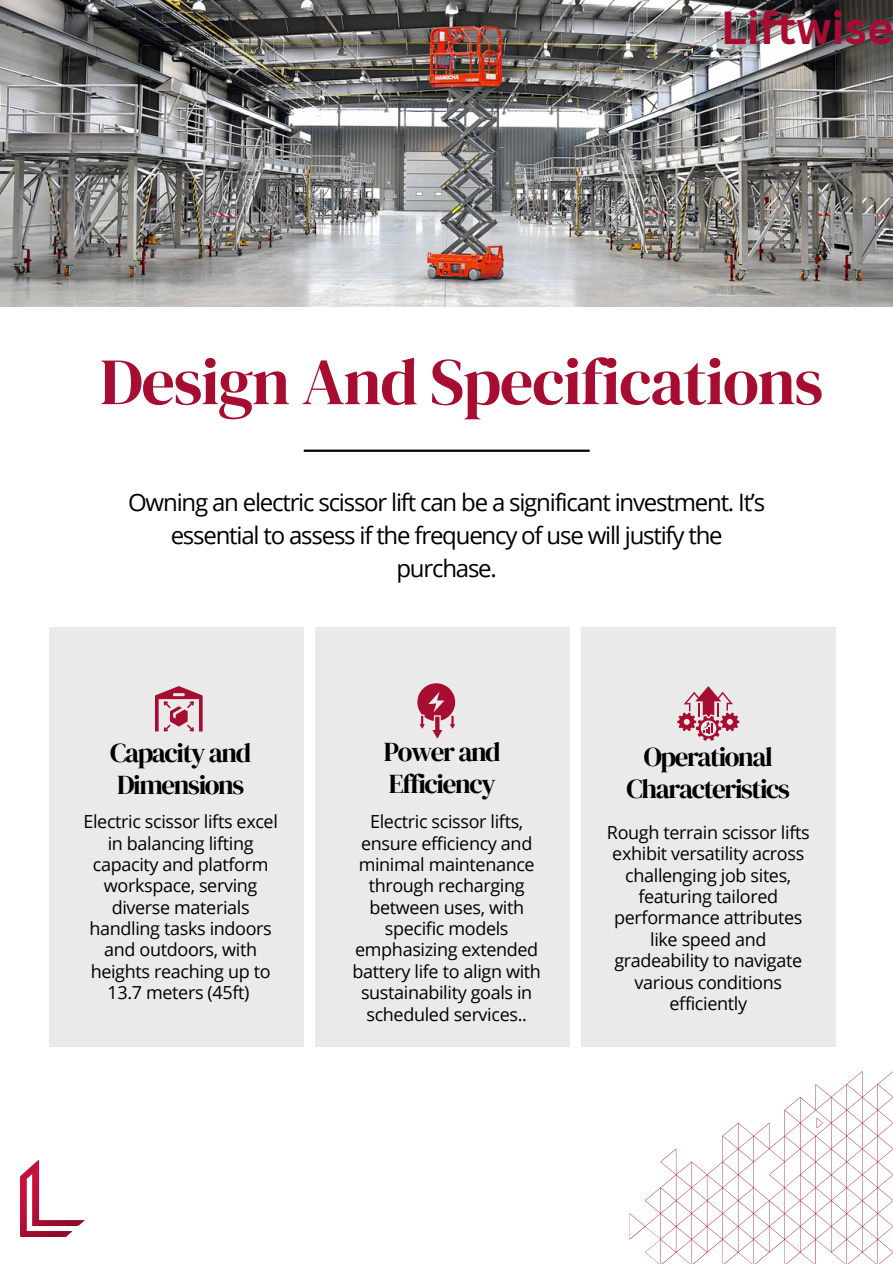
<style>
.page{position:relative;width:893px;height:1264px;background:#fff}
.page>*{position:absolute;margin:0;border:0;box-sizing:border-box;transform-origin:0 0}
.t1{font:66px "DM Serif Display";letter-spacing:-.02em;color:#a60d31}
.t2{font:700 45px "Canva Sans";color:#a60d31}
.t3{font:27px/31.5px "DM Serif Display";letter-spacing:-.05em;color:#000}
.t4{font:24px/32.7px "Open Sans";letter-spacing:-.05em;color:#000;text-align:center}
.t5{font:18px/21.3px "Open Sans";letter-spacing:-.02em;color:#000;text-align:center}
</style>
<div class="page">
<svg style="left:629px;top:1071px;width:263px;height:192px"></svg>
<div style="left:49px;top:627px;width:255px;height:420px;background:#eaeaea"></div>
<div style="left:315px;top:627px;width:254px;height:420px;background:#eaeaea"></div>
<div style="left:581px;top:627px;width:254px;height:420px;background:#eaeaea"></div>
<hr style="left:304px;top:449px;width:285px;height:3px;background:#000">
<img style="left:0;top:0;width:892px;height:306px">
<svg style="left:155px;top:686px;width:47px;height:45px"></svg>
<svg style="left:417px;top:683px;width:38px;height:55px"></svg>
<svg style="left:677px;top:686px;width:62px;height:54px"></svg>
<img style="left:20px;top:1160px;width:64px;height:76px">
<p class="t2" style="left:720px;top:-4px;width:174px">Liftwise</p>
<p class="t1" style="left:100px;top:336px;width:724px">Design And Specifications</p>
<h3 class="t4" style="left:128px;top:485px;width:638px">Owning an electric scissor lift can be a significant investment. It’s essential to assess if the frequency of use will justify the purchase.</h3>
<h1 class="t3" style="left:110px;top:737px;width:143px">Capacity and<br>Dimensions</h1>
<h4 class="t5" style="left:83px;top:810px;width:196px">Electric scissor lifts excel in balancing lifting capacity and platform workspace, serving diverse materials handling tasks indoors and outdoors, with heights reaching up to<br>13.7 meters (45ft)</h4>
<p class="t3" style="left:384px;top:736px;width:118px">Power and<br>Efficiency</p>
<h3 class="t5" style="left:352px;top:810px;width:190px">Electric scissor lifts, ensure efficiency and minimal maintenance through recharging between uses, with specific models emphasizing extended battery life to align with sustainability goals in scheduled services..</h3>
<p class="t3" style="left:626px;top:741px;width:165px;text-align:center">Operational<br>Characteristics</p>
<p class="t5" style="left:607px;top:821px;width:204px">Rough terrain scissor lifts exhibit versatility across challenging job sites, featuring tailored performance attributes like speed and gradeability to navigate various conditions efficiently</p>
</div>
